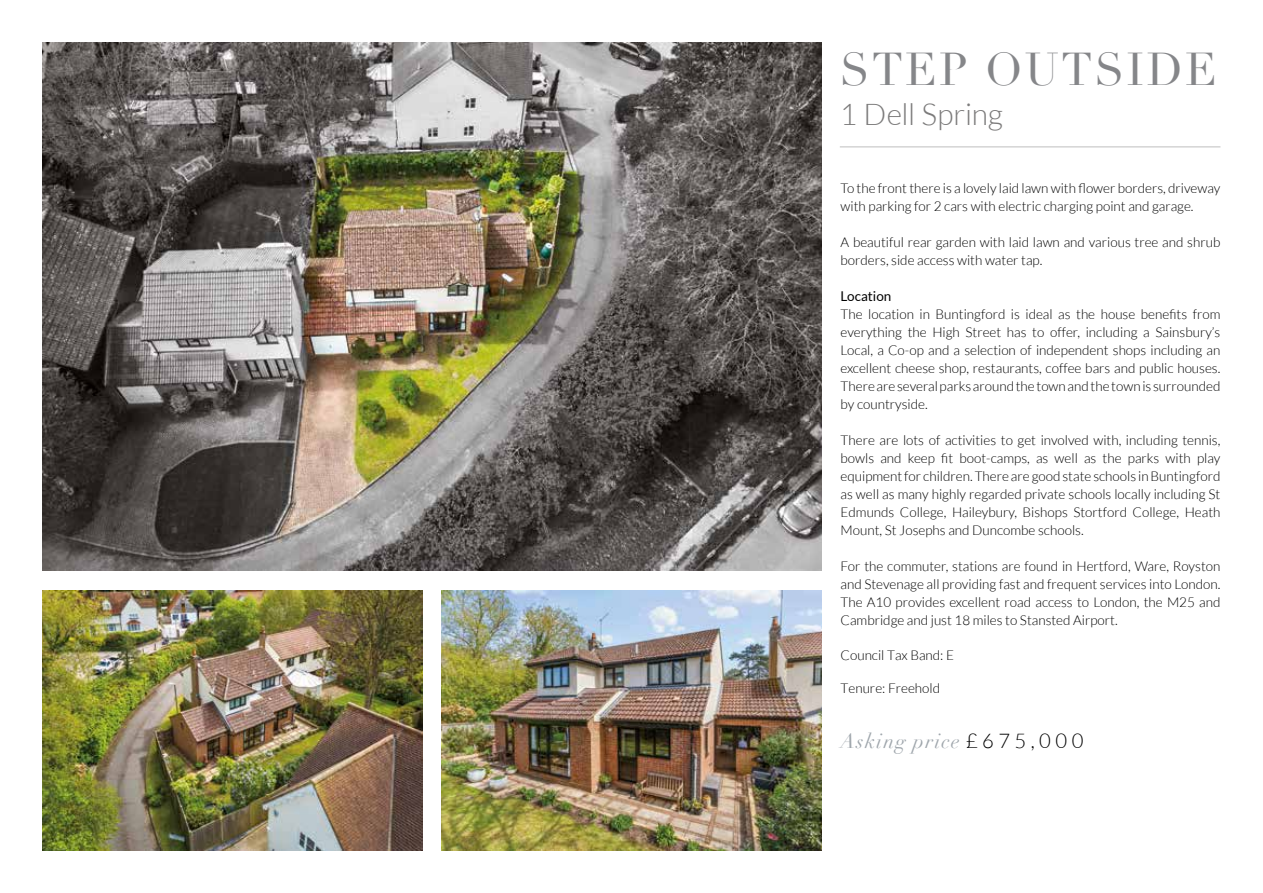
<style>
.page{position:relative;width:1263px;height:893px;background:#fff}
.page>*{position:absolute;margin:0;border:0;box-sizing:border-box;transform-origin:0 0}
.t1{font:45px "Didot";letter-spacing:.05em;color:#858689}
.t2{font:300 30px "Lato";letter-spacing:-.01em;color:#7c7b7b}
.t3{font:italic 20.25px "Didot";letter-spacing:.06em;color:#9fa6ac}
.t4{font:300 13.5px/18px "Lato";color:#000;text-align:justify}
.t5{font:13.5px "Lato";color:#000}
.s1{font-family:"Lato";font-weight:300;font-style:normal;color:#000}
</style>
<div class="page">
<img style="left:43px;top:43px;width:778px;height:528px">
<img style="left:43px;top:590px;width:379px;height:260px">
<img style="left:441px;top:590px;width:380px;height:260px">
<hr style="left:840px;top:147px;width:380px;height:1px;background:#bebebe">
<h1 class="t1" style="left:840px;top:42px;width:379px">STEP OUTSIDE</h1>
<h2 class="t2" style="left:840px;top:99px;width:165px">1 Dell Spring</h2>
<p class="t4" style="left:840px;top:179px;width:381px">To the front there is a lovely laid lawn with flower borders, driveway with parking for 2 cars with electric charging point and garage.</p>
<p class="t4" style="left:840px;top:233px;width:381px">A beautiful rear garden with laid lawn and various tree and shrub borders, side access with water tap.</p>
<p class="t5" style="left:840px;top:289px;width:52px">Location</p>
<p class="t4" style="left:840px;top:305px;width:381px">The location in Buntingford is ideal as the house benefits from everything the High Street has to offer, including a Sainsbury’s Local, a Co-op and a selection of independent shops including an excellent cheese shop, restaurants, coffee bars and public houses.<br>There are several parks around the town and the town is surrounded by countryside.</p>
<p class="t4" style="left:840px;top:431px;width:381px">There are lots of activities to get involved with, including tennis, bowls and keep fit boot-camps, as well as the parks with play equipment for children. There are good state schools in Buntingford as well as many highly regarded private schools locally including St Edmunds College, Haileybury, Bishops Stortford College, Heath Mount, St Josephs and Duncombe schools.</p>
<p class="t4" style="left:840px;top:557px;width:381px">For the commuter, stations are found in Hertford, Ware, Royston and Stevenage all providing fast and frequent services into London.<br>The A10 provides excellent road access to London, the M25 and Cambridge and just 18 miles to Stansted Airport.</p>
<p class="t4" style="left:840px;top:646px;width:115px">Council Tax Band: E</p>
<p class="t4" style="left:840px;top:679px;width:101px">Tenure: Freehold</p>
<h3 class="t3" style="left:840px;top:729px;width:244px">Asking price <span class="s1">£ 6 7 5 , 0 0 0</span></h3>
</div>
